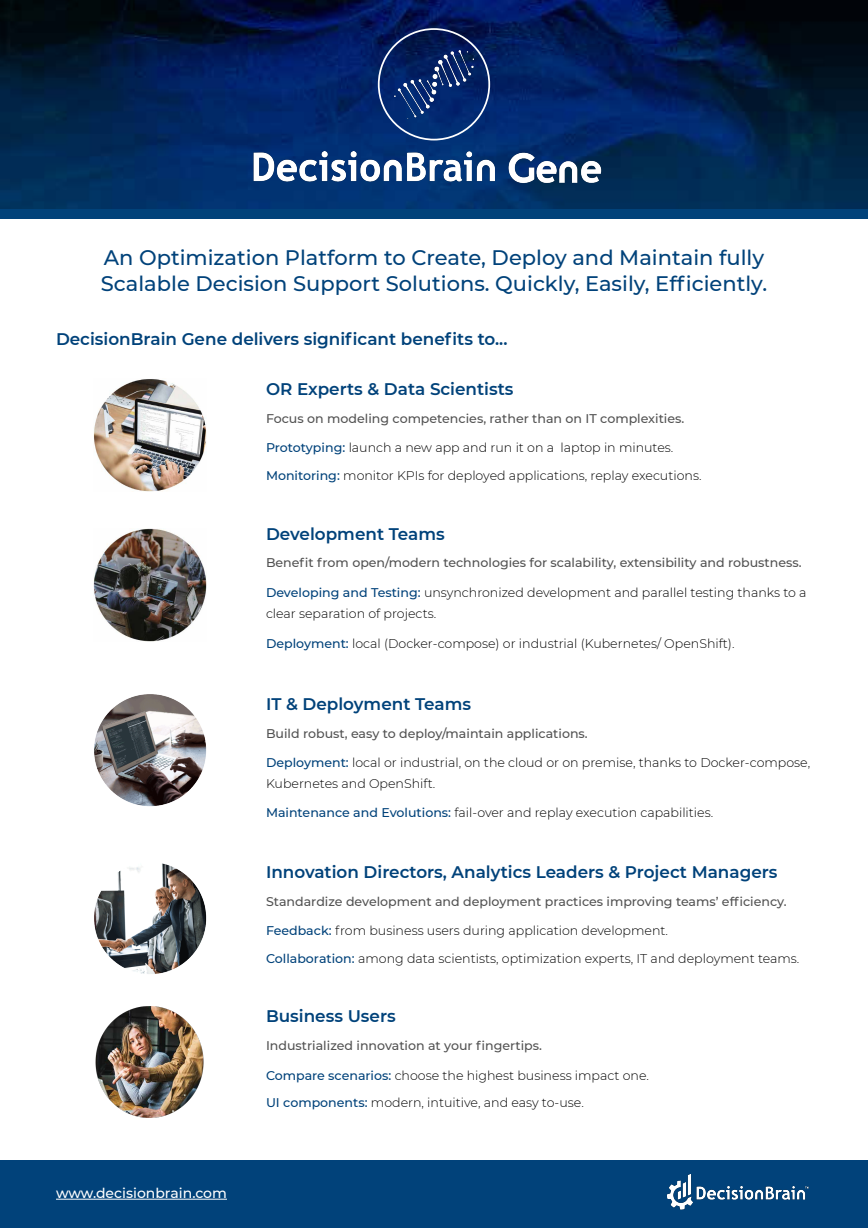
<style>
.page{position:relative;width:868px;height:1228px;background:#fff}
.page>*{position:absolute;margin:0;border:0;box-sizing:border-box;transform-origin:0 0}
.t1{font:500 21px/25.2px "Montserrat";color:#00427a}
.t2{font:600 16.8px "Montserrat";color:#00427a}
.t3{font:500 14px "Montserrat";color:#fff}
.t4{font:300 12.6px/21px "Montserrat";color:#000}
.t5{font:500 12.6px "Montserrat";color:#525252}
.s1{font-weight:500;color:#00427a}
</style>
<div class="page">
<img style="left:0;top:0;width:868px;height:209px">
<div style="left:0;top:1160px;width:868px;height:68px;background:#01427a"></div>
<div style="left:0;top:209px;width:868px;height:9px;background:#01427a"></div>
<img style="left:94px;top:528px;width:112px;height:113px">
<img style="left:94px;top:694px;width:112px;height:112px">
<img style="left:94px;top:379px;width:112px;height:112px">
<img style="left:95px;top:1006px;width:109px;height:112px">
<img style="left:94px;top:863px;width:112px;height:111px">
<img style="left:667px;top:1174px;width:142px;height:36px">
<hr style="left:56px;top:1199px;width:171px;height:1px;background:#fff">
<div style="left:378px;top:28px;width:112px;height:112px;border:2px solid #fff;border-radius:50%"></div>
<img style="left:394px;top:51px;width:81px;height:67px">
<img style="left:245px;top:152px;width:250px;height:35px">
<img style="left:507px;top:148px;width:112px;height:39px">
<h1 class="t1" style="left:101px;top:244px;width:668px">An Optimization Platform to Create, Deploy and Maintain fully<br>Scalable Decision Support Solutions. Quickly, Easily, Efficiently.</h1>
<h2 class="t2" style="left:56px;top:327px;width:453px">DecisionBrain Gene delivers significant benefits to...</h2>
<h2 class="t2" style="left:266px;top:377px;width:249px">OR Experts &amp; Data Scientists</h2>
<p class="t5" style="left:266px;top:409px;width:420px">Focus on modeling competencies, rather than on IT complexities.</p>
<p class="t4" style="left:266px;top:437px;width:409px"><span class="s1">Prototyping:</span> launch a new app and run it on a laptop in minutes.</p>
<p class="t4" style="left:266px;top:464px;width:437px"><span class="s1">Monitoring:</span> monitor KPIs for deployed applications, replay executions.</p>
<h2 class="t2" style="left:266px;top:522px;width:180px">Development Teams</h2>
<p class="t5" style="left:266px;top:554px;width:537px">Benefit from open/modern technologies for scalability, extensibility and robustness.</p>
<p class="t4" style="left:266px;top:581px;width:542px"><span class="s1">Developing and Testing:</span> unsynchronized development and parallel testing thanks to a clear separation of projects.</p>
<p class="t4" style="left:266px;top:633px;width:470px"><span class="s1">Deployment:</span> local (Docker-compose) or industrial (Kubernetes/ OpenShift).</p>
<h2 class="t2" style="left:266px;top:692px;width:207px">IT &amp; Deployment Teams</h2>
<p class="t5" style="left:266px;top:724px;width:323px">Build robust, easy to deploy/maintain applications.</p>
<p class="t4" style="left:266px;top:752px;width:546px"><span class="s1">Deployment:</span> local or industrial, on the cloud or on premise, thanks to Docker-compose,<br>Kubernetes and OpenShift.</p>
<p class="t4" style="left:266px;top:801px;width:449px"><span class="s1">Maintenance and Evolutions:</span> fail-over and replay execution capabilities.</p>
<h2 class="t2" style="left:266px;top:860px;width:513px">Innovation Directors, Analytics Leaders &amp; Project Managers</h2>
<p class="t5" style="left:266px;top:893px;width:522px">Standardize development and deployment practices improving teams’ efficiency.</p>
<p class="t4" style="left:266px;top:920px;width:404px"><span class="s1">Feedback:</span> from business users during application development.</p>
<p class="t4" style="left:266px;top:948px;width:535px"><span class="s1">Collaboration:</span> among data scientists, optimization experts, IT and deployment teams.</p>
<h2 class="t2" style="left:266px;top:1004px;width:131px">Business Users</h2>
<p class="t5" style="left:266px;top:1037px;width:278px">Industrialized innovation at your fingertips.</p>
<p class="t4" style="left:266px;top:1064px;width:385px"><span class="s1">Compare scenarios:</span> choose the highest business impact one.</p>
<p class="t3" style="left:56px;top:1183px;width:173px">www.decisionbrain.com</p>
<p class="t4" style="left:266px;top:1092px;width:319px"><span class="s1">UI components:</span> modern, intuitive, and easy to-use.</p>
</div>
